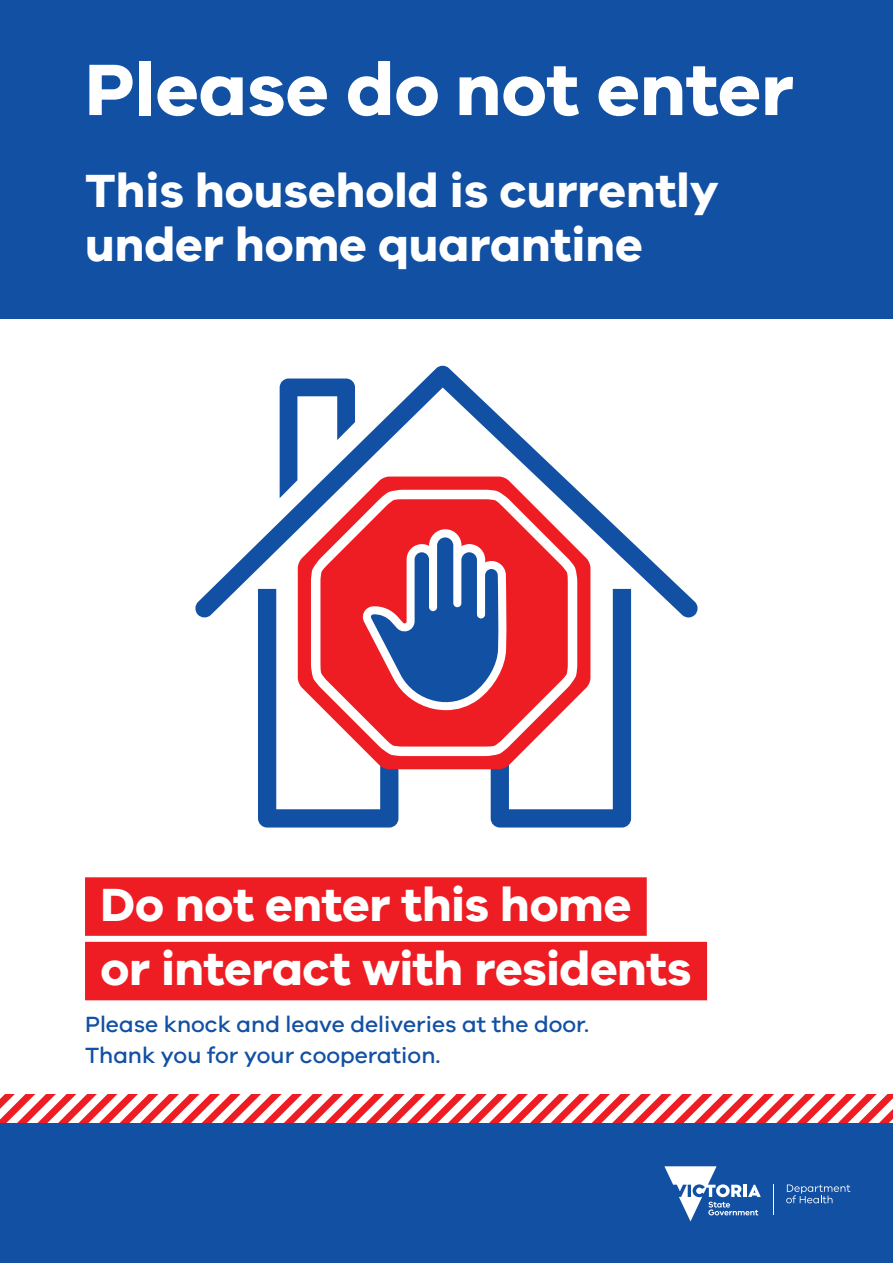
<style>
.page{position:relative;width:893px;height:1263px;background:#fff}
.page>*{position:absolute;margin:0;border:0;box-sizing:border-box;transform-origin:0 0}
.t1{font:700 75px "VIC";color:#fff}
.t2{font:700 48px/54px "VIC";color:#fff}
.t3{font:500 22.65px/31.2px "VIC";color:#1150a3}
</style>
<div class="page">
<svg style="left:0;top:1094px;width:893px;height:30px"></svg>
<div style="left:0;top:0;width:893px;height:319px;background:#1150a3"></div>
<div style="left:0;top:1124px;width:893px;height:139px;background:#1150a3"></div>
<svg style="left:664px;top:1166px;width:97px;height:55px"></svg>
<hr style="left:774px;top:1185px;width:1px;height:30px;background:#fff">
<svg style="left:786px;top:1184px;width:64px;height:19px"></svg>
<div style="left:85px;top:877px;width:562px;height:59px;background:#ee1d23"></div>
<div style="left:85px;top:942px;width:622px;height:58px;background:#ee1d23"></div>
<svg style="left:195px;top:365px;width:503px;height:253px"></svg>
<svg style="left:258px;top:589px;width:373px;height:238px"></svg>
<svg style="left:280px;top:378px;width:75px;height:120px"></svg>
<svg style="left:298px;top:476px;width:292px;height:293px"></svg>
<svg style="left:311px;top:490px;width:266px;height:266px"></svg>
<svg style="left:320px;top:499px;width:248px;height:247px;fill:#ee1d23"></svg>
<svg style="left:363px;top:529px;width:144px;height:181px"></svg>
<h1 class="t1" style="left:85px;top:43px;width:710px">Please do not enter</h1>
<p class="t2" style="left:85px;top:163px;width:635px">This household is currently under home quarantine</p>
<p class="t2" style="left:100px;top:871px;width:593px;line-height:64.5px">Do not enter this home or interact with residents</p>
<p class="t3" style="left:85px;top:1008px;width:506px">Please knock and leave deliveries at the door.<br>Thank you for your cooperation.</p>
</div>
